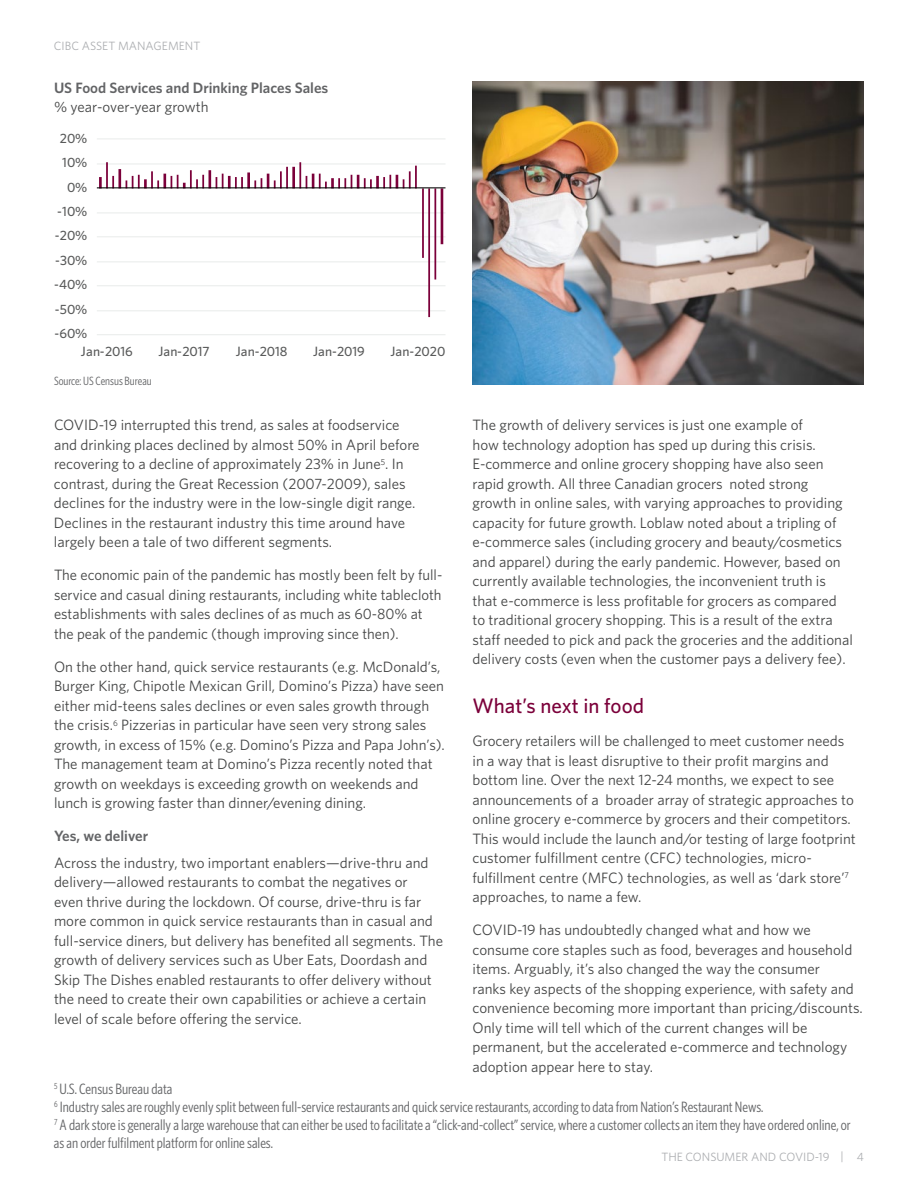
<style>
.page{position:relative;width:918px;height:1188px;background:#fff}
.page>*{position:absolute;margin:0;border:0;box-sizing:border-box;transform-origin:0 0}
.Subheader_H3{font:500 21px "Whitney";color:#7b003a}
.Body_P{font:15px/19.5px "Whitney";color:#434444}
.Disclaimer_P{font:15px/18px "Whitney Condensed";color:#636466}
.Subheader_H4{font:600 15px "Whitney";color:#636466}
.t1{font:500 13.5px "Whitney";letter-spacing:-.005em;color:#595a5a}
.t2{font:12px "Whitney";color:#acaeb1}
.Source_p{font:12px "Whitney Condensed";color:#636466}
</style>
<div class="page">
<img style="left:472px;top:81px;width:392px;height:304px">
<hr style="left:97px;top:139px;width:349px;height:1px;background:#e9ebea">
<hr style="left:97px;top:164px;width:349px;height:1px;background:#e9ebea">
<hr style="left:97px;top:213px;width:349px;height:1px;background:#e9ebea">
<hr style="left:97px;top:236px;width:349px;height:1px;background:#e9ebea">
<hr style="left:97px;top:261px;width:349px;height:1px;background:#e9ebea">
<hr style="left:97px;top:285px;width:349px;height:1px;background:#e9ebea">
<hr style="left:97px;top:310px;width:349px;height:1px;background:#e9ebea">
<hr style="left:97px;top:334px;width:349px;height:1px;background:#e9ebea">
<hr style="left:441px;top:188px;width:2px;height:56px;background:#7b003a">
<hr style="left:434px;top:188px;width:2px;height:92px;background:#7b003a">
<hr style="left:428px;top:188px;width:2px;height:129px;background:#7b003a">
<hr style="left:422px;top:188px;width:2px;height:70px;background:#7b003a">
<hr style="left:415px;top:166px;width:2px;height:22px;background:#7b003a">
<svg style="left:306px;top:171px;width:105px;height:16px"></svg>
<hr style="left:299px;top:162px;width:2px;height:26px;background:#7b003a">
<hr style="left:292px;top:167px;width:3px;height:21px;background:#7b003a">
<hr style="left:286px;top:167px;width:2px;height:21px;background:#7b003a">
<svg style="left:254px;top:171px;width:28px;height:16px"></svg>
<hr style="left:247px;top:172px;width:3px;height:16px;background:#7b003a">
<svg style="left:171px;top:170px;width:72px;height:17px"></svg>
<hr style="left:163px;top:174px;width:3px;height:14px;background:#7b003a">
<svg style="left:126px;top:171px;width:33px;height:16px"></svg>
<hr style="left:118px;top:169px;width:3px;height:19px;background:#7b003a">
<svg style="left:112px;top:176px;width:2px;height:11px"></svg>
<hr style="left:106px;top:162px;width:2px;height:26px;background:#7b003a">
<svg style="left:99px;top:177px;width:3px;height:10px"></svg>
<hr style="left:97px;top:187px;width:349px;height:1px;background:#000">
<p class="t2" style="left:54px;top:38px;width:148px">CIBC ASSET MANAGEMENT</p>
<h4 class="Subheader_H4" style="left:54px;top:78px;width:276px">US Food Services and Drinking Places Sales</h4>
<p class="Body_P" style="left:54px;top:97px;width:156px">% year-over-year growth</p>
<p class="t1" style="left:60px;top:129px;width:29px">20%</p>
<p class="t1" style="left:62px;top:153px;width:27px">10%</p>
<p class="t1" style="left:67px;top:178px;width:22px">0%</p>
<p class="t1" style="left:57px;top:202px;width:32px">-10%</p>
<p class="t1" style="left:55px;top:227px;width:34px">-20%</p>
<p class="t1" style="left:55px;top:251px;width:34px">-30%</p>
<p class="t1" style="left:54px;top:276px;width:35px">-40%</p>
<p class="t1" style="left:55px;top:300px;width:34px">-50%</p>
<p class="t1" style="left:54px;top:325px;width:35px">-60%</p>
<p class="t1" style="left:81px;top:342px;width:53px">Jan-2016</p>
<p class="t1" style="left:158px;top:342px;width:53px">Jan-2017</p>
<p class="t1" style="left:236px;top:342px;width:53px">Jan-2018</p>
<p class="t1" style="left:313px;top:342px;width:53px">Jan-2019</p>
<p class="t1" style="left:390px;top:342px;width:56px">Jan-2020</p>
<p class="Source_p" style="left:54px;top:373px;width:99px">Source: US Census Bureau</p>
<p class="Body_P" style="left:54px;top:415px;width:367px">COVID-19 interrupted this trend, as sales at foodservice and drinking places declined by almost 50% in April before recovering to a decline of approximately 23% in June<sup>5</sup>. In contrast, during the Great Recession (2007-2009), sales declines for the industry were in the low-single digit range.<br>Declines in the restaurant industry this time around have largely been a tale of two different segments.</p>
<p class="Body_P" style="left:54px;top:565px;width:390px">The economic pain of the pandemic has mostly been felt by full&shy;service and casual dining restaurants, including white tablecloth establishments with sales declines of as much as 60-80% at the peak of the pandemic (though improving since then).</p>
<p class="Body_P" style="left:54px;top:657px;width:392px">On the other hand, quick service restaurants (e.g. McDonald’s, Burger King, Chipotle Mexican Grill, Domino’s Pizza) have seen either mid-teens sales declines or even sales growth through the crisis.<sup>6</sup> Pizzerias in particular have seen very strong sales growth, in excess of 15% (e.g. Domino’s Pizza and Papa John’s).<br>The management team at Domino’s Pizza recently noted that growth on weekdays is exceeding growth on weekends and lunch is growing faster than dinner/evening dining.</p>
<h4 class="Subheader_H4" style="left:54px;top:826px;width:96px">Yes, we deliver</h4>
<p class="Body_P" style="left:54px;top:852px;width:391px">Across the industry, two important enablers—drive-thru and delivery—allowed restaurants to combat the negatives or<br>even thrive during the lockdown. Of course, drive-thru is far more common in quick service restaurants than in casual and full-service diners, but delivery has benefited all segments. The growth of delivery services such as Uber Eats, Doordash and Skip The Dishes enabled restaurants to offer delivery without the need to create their own capabilities or achieve a certain level of scale before offering the service.</p>
<p class="Body_P" style="left:472px;top:415px;width:382px">The growth of delivery services is just one example of<br>how technology adoption has sped up during this crisis.<br>E-commerce and online grocery shopping have also seen rapid growth. All three Canadian grocers noted strong growth in online sales, with varying approaches to providing capacity for future growth. Loblaw noted about a tripling of e-commerce sales (including grocery and beauty/cosmetics and apparel) during the early pandemic. However, based on currently available technologies, the inconvenient truth is that e-commerce is less profitable for grocers as compared to traditional grocery shopping. This is a result of the extra staff needed to pick and pack the groceries and the additional delivery costs (even when the customer pays a delivery fee).</p>
<h3 class="Subheader_H3" style="left:472px;top:692px;width:173px">What’s next in food</h3>
<p class="Body_P" style="left:472px;top:731px;width:385px">Grocery retailers will be challenged to meet customer needs in a way that is least disruptive to their profit margins and bottom line. Over the next 12-24 months, we expect to see announcements of a broader array of strategic approaches to online grocery e-commerce by grocers and their competitors.<br>This would include the launch and/or testing of large footprint customer fulfillment centre (CFC) technologies, micro&shy;fulfillment centre (MFC) technologies, as well as ‘dark store’<sup>7 </sup>approaches, to name a few.</p>
<p class="Body_P" style="left:473px;top:920px;width:392px">COVID-19 has undoubtedly changed what and how we consume core staples such as food, beverages and household items. Arguably, it’s also changed the way the consumer<br>ranks key aspects of the shopping experience, with safety and convenience becoming more important than pricing/discounts.<br>Only time will tell which of the current changes will be permanent, but the accelerated e-commerce and technology adoption appear here to stay.</p>
<p class="Disclaimer_P" style="left:54px;top:1079px;width:120px"><sup>5</sup> U.S. Census Bureau data</p>
<p class="Disclaimer_P" style="left:54px;top:1097px;width:711px"><sup>6</sup> Industry sales are roughly evenly split between full-service restaurants and quick service restaurants, according to data from Nation’s Restaurant News.</p>
<p class="Disclaimer_P" style="left:54px;top:1115px;width:798px"><sup>7</sup> A dark store is generally a large warehouse that can either be used to facilitate a “click-and-collect” service, where a customer collects an item they have ordered online, or as an order fulfilment platform for online sales.</p>
<p class="t2" style="left:661px;top:1149px;width:204px">THE CONSUMER AND COVID-19 | 4</p>
</div>
